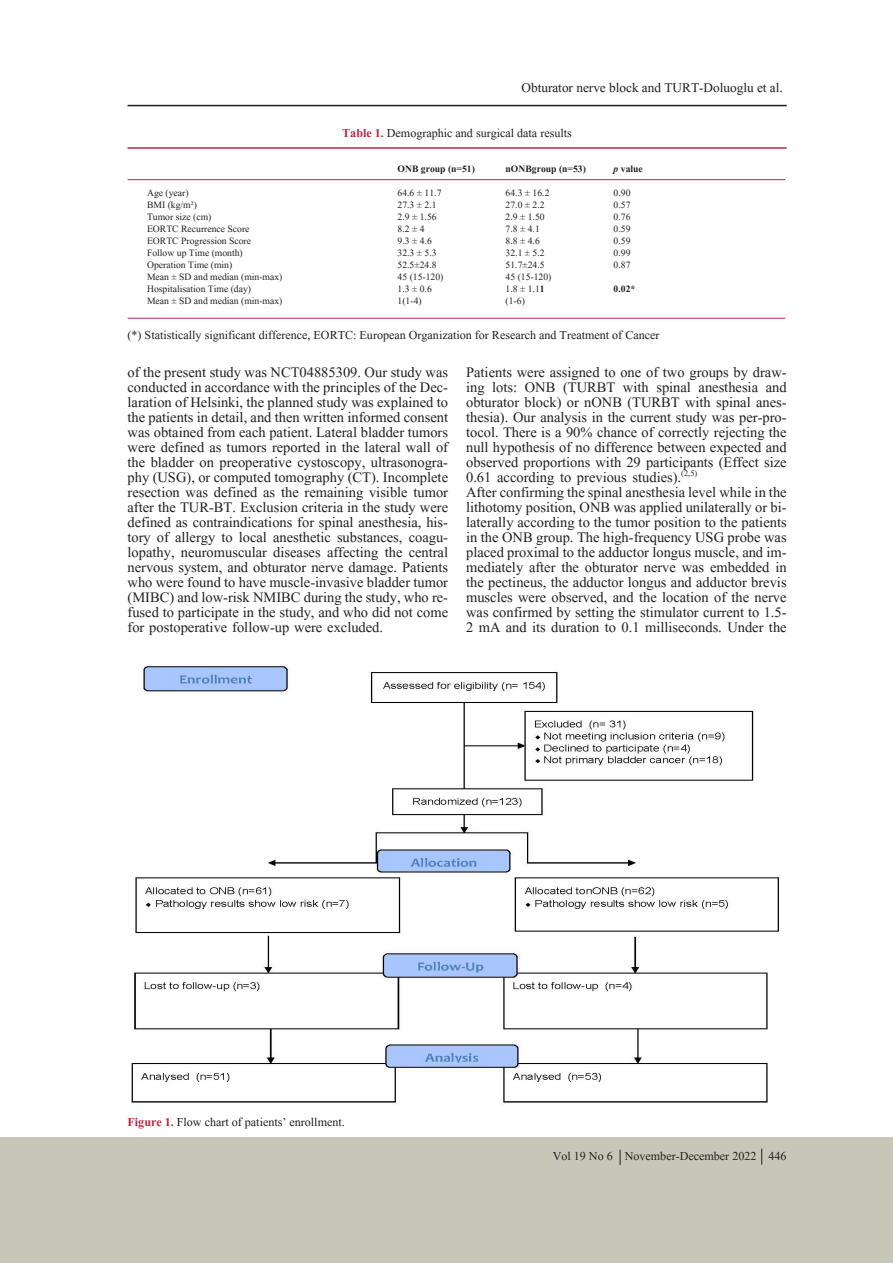
<style>
.page{position:relative;width:893px;height:1263px;background:#fff}
.page>*{position:absolute;margin:0;border:0;box-sizing:border-box;transform-origin:0 0}
.t1{font:18px/15px "Aparajita";color:#231f20;text-align:justify}
.t2{font:16.5px "Aparajita";color:#231f20}
.t3{font:15px "Aparajita";color:#231f20}
.t4{font:12px "Aparajita";color:#231f20}
.t5{font:700 12px "Aparajita";color:#231f20}
.s1{font-weight:700;color:#b62841}
.s2{font-style:italic}
.s3{font-weight:700}
</style>
<div class="page">
<hr style="left:128px;top:105px;width:659px;height:1px;background:#231f20">
<div style="left:0;top:1137px;width:893px;height:126px;background:#c7c7b9"></div>
<hr style="left:128px;top:147px;width:659px;height:2px;background:#b62841">
<hr style="left:128px;top:318px;width:657px;height:1px;background:#b62841">
<hr style="left:128px;top:179px;width:657px;height:1px;background:#b62841">
<img style="left:131px;top:665px;width:648px;height:438px">
<svg style="left:620px;top:1150px;width:1px;height:15px"></svg>
<svg style="left:761px;top:1148px;width:1px;height:17px"></svg>
<p class="t2" style="left:521px;top:79px;width:263px">Obturator nerve block and TURT-Doluoglu et al.</p>
<p class="t3" style="left:342px;top:126px;width:231px"><span class="s1">Table 1.</span> Demographic and surgical data results</p>
<p class="t5" style="left:398px;top:163px;width:79px">ONB group (n=51)</p>
<p class="t5" style="left:506px;top:163px;width:82px">nONBgroup (n=53)</p>
<p class="t5" style="left:614px;top:163px;width:31px"><span class="s2">p</span> value</p>
<p class="t4" style="left:147px;top:187px;width:43px">Age (year)</p>
<p class="t4" style="left:398px;top:187px;width:45px">64.6 ± 11.7</p>
<p class="t4" style="left:506px;top:187px;width:45px">64.3 ± 16.2</p>
<p class="t4" style="left:614px;top:187px;width:18px">0.90</p>
<p class="t4" style="left:147px;top:199px;width:51px">BMI (kg/m²)</p>
<p class="t4" style="left:398px;top:199px;width:41px">27.3 ± 2.1</p>
<p class="t4" style="left:506px;top:199px;width:41px">27.0 ± 2.2</p>
<p class="t4" style="left:614px;top:199px;width:18px">0.57</p>
<p class="t4" style="left:147px;top:211px;width:66px">Tumor size (cm)</p>
<p class="t4" style="left:398px;top:211px;width:41px">2.9 ± 1.56</p>
<p class="t4" style="left:506px;top:211px;width:41px">2.9 ± 1.50</p>
<p class="t4" style="left:614px;top:211px;width:18px">0.76</p>
<p class="t4" style="left:147px;top:223px;width:104px">EORTC Recurrence Score</p>
<p class="t4" style="left:398px;top:223px;width:29px">8.2 ± 4</p>
<p class="t4" style="left:506px;top:223px;width:36px">7.8 ± 4.1</p>
<p class="t4" style="left:614px;top:223px;width:18px">0.59</p>
<p class="t4" style="left:147px;top:235px;width:106px">EORTC Progression Score</p>
<p class="t4" style="left:398px;top:235px;width:36px">9.3 ± 4.6</p>
<p class="t4" style="left:506px;top:235px;width:36px">8.8 ± 4.6</p>
<p class="t4" style="left:614px;top:235px;width:18px">0.59</p>
<p class="t4" style="left:147px;top:247px;width:97px">Follow up Time (month)</p>
<p class="t4" style="left:398px;top:247px;width:41px">32.3 ± 5.3</p>
<p class="t4" style="left:506px;top:247px;width:41px">32.1 ± 5.2</p>
<p class="t4" style="left:614px;top:247px;width:18px">0.99</p>
<p class="t4" style="left:147px;top:259px;width:87px">Operation Time (min)</p>
<p class="t4" style="left:398px;top:259px;width:41px">52.5±24.8</p>
<p class="t4" style="left:506px;top:259px;width:41px">51.7±24.5</p>
<p class="t4" style="left:614px;top:259px;width:18px">0.87</p>
<p class="t4" style="left:147px;top:271px;width:137px">Mean ± SD and median (min-max)</p>
<p class="t4" style="left:398px;top:271px;width:47px">45 (15-120)</p>
<p class="t4" style="left:506px;top:271px;width:47px">45 (15-120)</p>
<p class="t4" style="left:147px;top:283px;width:106px">Hospitalisation Time (day)</p>
<p class="t4" style="left:398px;top:283px;width:36px">1.3 ± 0.6</p>
<p class="t4" style="left:506px;top:283px;width:41px">1.8 ± 1.1<span class="s3">1</span></p>
<p class="t5" style="left:614px;top:283px;width:23px">0.02*</p>
<p class="t4" style="left:147px;top:295px;width:137px">Mean ± SD and median (min-max)</p>
<p class="t4" style="left:398px;top:295px;width:26px">1(1-4)</p>
<p class="t4" style="left:506px;top:295px;width:21px">(1-6)</p>
<p class="t3" style="left:128px;top:327px;width:533px">(*) Statistically significant difference, EORTC: European Organization for Research and Treatment of Cancer</p>
<p class="t1" style="left:128px;top:366px;width:322px">of the present study was NCT04885309. Our study was conducted in accordance with the principles of the Dec&shy;laration of Helsinki, the planned study was explained to the patients in detail, and then written informed consent was obtained from each patient. Lateral bladder tumors were defined as tumors reported in the lateral wall of the bladder on preoperative cystoscopy, ultrasonogra&shy;phy (USG), or computed tomography (CT). Incomplete resection was defined as the remaining visible tumor after the TUR-BT. Exclusion criteria in the study were defined as contraindications for spinal anesthesia, his&shy;tory of allergy to local anesthetic substances, coagu&shy;lopathy, neuromuscular diseases affecting the central nervous system, and obturator nerve damage. Patients who were found to have muscle-invasive bladder tumor (MIBC) and low-risk NMIBC during the study, who re&shy;fused to participate in the study, and who did not come for postoperative follow-up were excluded.</p>
<p class="t1" style="left:466px;top:366px;width:322px">Patients were assigned to one of two groups by draw&shy;ing lots: ONB (TURBT with spinal anesthesia and obturator block) or nONB (TURBT with spinal anes&shy;thesia). Our analysis in the current study was per-pro&shy;tocol. There is a 90% chance of correctly rejecting the null hypothesis of no difference between expected and observed proportions with 29 participants (Effect size 0.61 according to previous studies).<sup>(2,5)</sup></p>
<p class="t1" style="left:466px;top:486px;width:322px">After confirming the spinal anesthesia level while in the lithotomy position, ONB was applied unilaterally or bi&shy;laterally according to the tumor position to the patients in the ONB group. The high-frequency USG probe was placed proximal to the adductor longus muscle, and im&shy;mediately after the obturator nerve was embedded in the pectineus, the adductor longus and adductor brevis muscles were observed, and the location of the nerve was confirmed by setting the stimulator current to 1.5- 2 mA and its duration to 0.1 milliseconds. Under the</p>
<p class="t3" style="left:128px;top:1115px;width:219px"><span class="s1">Figure 1.</span> Flow chart of patients’ enrollment.</p>
<p class="t3" style="left:553px;top:1148px;width:235px">Vol 19 No 6 November-December 2022 446</p>
<p class="t3" style="left:591px;top:1148px;width:187px">Vol 19 No 4 July-August 202 308</p>
</div>
